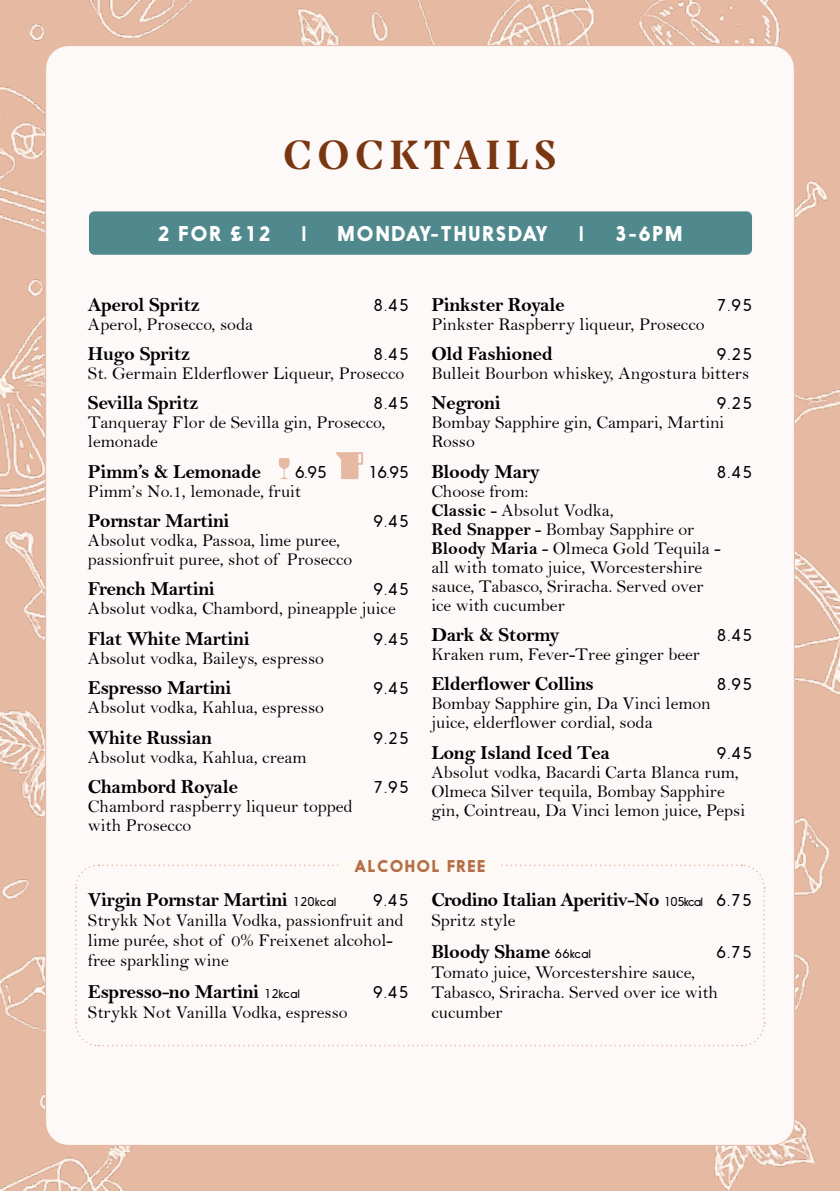
<style>
.page{position:relative;width:840px;height:1191px;background:#fff}
.page>*{position:absolute;margin:0;border:0;box-sizing:border-box;transform-origin:0 0}
.t1{font:44px "Prospectus M Bld";letter-spacing:.12em;color:#7a3611}
.t2{font:20px "Bell MT Bold";letter-spacing:-.02em;color:#000}
.t3{font:20px "Nanami Bld";letter-spacing:.08em;color:#fff}
.t4{font:18px/19px "Bell";color:#000}
.t5{font:300 16px "Nanami";letter-spacing:.08em;color:#000}
.t6{font:16px "Nanami Bld";letter-spacing:.08em;color:#b46f48}
.s1{font-family:"Bell MT Bold"}
.s2{font-family:"Nanami";font-weight:300;font-size:12px}
.s3{font-family:"Nanami";font-weight:300;font-size:16px}
</style>
<div class="page">
<img style="left:0;top:0;width:839px;height:1191px">
<div style="left:46px;top:46px;width:747px;height:1099px;background:#fdf9f8;border-radius:23px"></div>
<div style="left:89px;top:211px;width:662px;height:44px;background:#50898d;border-radius:5px"></div>
<svg style="left:75px;top:864px;width:690px;height:183px"></svg>
<div style="left:339px;top:859px;width:160px;height:12px;background:#fdf9f3"></div>
<svg style="left:278px;top:458px;width:11px;height:21px"></svg>
<svg style="left:336px;top:452px;width:27px;height:27px"></svg>
<h1 class="t1" style="left:283px;top:121px;width:275px">COCKTAILS</h1>
<p class="t3" style="left:157px;top:221px;width:114px">2 FOR £12</p>
<p class="t3" style="left:301px;top:221px;width:6px">|</p>
<p class="t3" style="left:337px;top:221px;width:212px">MONDAY-THURSDAY</p>
<p class="t3" style="left:578px;top:221px;width:6px">|</p>
<p class="t3" style="left:614px;top:221px;width:69px">3-6PM</p>
<p class="t2" style="left:88px;top:292px;width:113px">Aperol Spritz</p>
<p class="t5" style="left:373px;top:295px;width:37px">8.45</p>
<p class="t4" style="left:88px;top:314px;width:166px">Aperol, Prosecco, soda</p>
<p class="t2" style="left:88px;top:342px;width:104px">Hugo Spritz</p>
<p class="t5" style="left:373px;top:345px;width:37px">8.45</p>
<p class="t4" style="left:88px;top:364px;width:318px">St. Germain Elderflower Liqueur, Prosecco</p>
<p class="t2" style="left:88px;top:391px;width:112px">Sevilla Spritz</p>
<p class="t5" style="left:373px;top:394px;width:37px">8.45</p>
<p class="t4" style="left:88px;top:413px;width:299px">Tanqueray Flor de Sevilla gin, Prosecco, lemonade</p>
<p class="t2" style="left:88px;top:459px;width:174px">Pimm’s &amp; Lemonade</p>
<p class="t5" style="left:295px;top:462px;width:33px">6.95</p>
<p class="t5" style="left:367px;top:462px;width:42px">16.95</p>
<p class="t4" style="left:88px;top:481px;width:214px">Pimm’s No.1, lemonade, fruit</p>
<p class="t2" style="left:88px;top:509px;width:143px">Pornstar Martini</p>
<p class="t5" style="left:373px;top:512px;width:37px">9.45</p>
<p class="t4" style="left:88px;top:531px;width:266px">Absolut vodka, Passoa, lime puree, passionfruit puree, shot of Prosecco</p>
<p class="t2" style="left:88px;top:577px;width:128px">French Martini</p>
<p class="t5" style="left:373px;top:580px;width:37px">9.45</p>
<p class="t4" style="left:88px;top:599px;width:309px">Absolut vodka, Chambord, pineapple juice</p>
<p class="t2" style="left:88px;top:626px;width:163px">Flat White Martini</p>
<p class="t5" style="left:373px;top:629px;width:37px">9.45</p>
<p class="t4" style="left:88px;top:648px;width:237px">Absolut vodka, Baileys, espresso</p>
<p class="t2" style="left:88px;top:676px;width:145px">Espresso Martini</p>
<p class="t5" style="left:373px;top:679px;width:37px">9.45</p>
<p class="t4" style="left:88px;top:698px;width:237px">Absolut vodka, Kahlua, espresso</p>
<p class="t2" style="left:88px;top:725px;width:125px">White Russian</p>
<p class="t5" style="left:373px;top:728px;width:37px">9.25</p>
<p class="t4" style="left:88px;top:747px;width:220px">Absolut vodka, Kahlua, cream</p>
<p class="t2" style="left:88px;top:774px;width:151px">Chambord Royale</p>
<p class="t5" style="left:373px;top:777px;width:37px">7.95</p>
<p class="t4" style="left:88px;top:796px;width:266px">Chambord raspberry liqueur topped with Prosecco</p>
<p class="t2" style="left:431px;top:292px;width:135px">Pinkster Royale</p>
<p class="t5" style="left:716px;top:295px;width:37px">7.95</p>
<p class="t4" style="left:431px;top:314px;width:275px">Pinkster Raspberry liqueur, Prosecco</p>
<p class="t2" style="left:431px;top:342px;width:123px">Old Fashioned</p>
<p class="t5" style="left:716px;top:345px;width:37px">9.25</p>
<p class="t4" style="left:431px;top:364px;width:319px">Bulleit Bourbon whiskey, Angostura bitters</p>
<p class="t2" style="left:431px;top:391px;width:71px">Negroni</p>
<p class="t5" style="left:716px;top:394px;width:37px">9.25</p>
<p class="t4" style="left:431px;top:413px;width:294px">Bombay Sapphire gin, Campari, Martini<br>Rosso</p>
<p class="t2" style="left:431px;top:459px;width:110px">Bloody Mary</p>
<p class="t5" style="left:716px;top:462px;width:37px">8.45</p>
<p class="t4" style="left:431px;top:481px;width:290px">Choose from:<br><span class="s1">Classic</span> - Absolut Vodka,<br><span class="s1">Red Snapper</span> - Bombay Sapphire or<br><span class="s1">Bloody Maria</span> - Olmeca Gold Tequila - all with tomato juice, Worcestershire sauce, Tabasco, Sriracha. Served over ice with cucumber</p>
<p class="t2" style="left:431px;top:623px;width:129px">Dark &amp; Stormy</p>
<p class="t5" style="left:716px;top:626px;width:37px">8.45</p>
<p class="t4" style="left:431px;top:645px;width:270px">Kraken rum, Fever-Tree ginger beer</p>
<p class="t2" style="left:431px;top:672px;width:164px">Elderflower Collins</p>
<p class="t5" style="left:716px;top:675px;width:37px">8.95</p>
<p class="t4" style="left:431px;top:694px;width:281px">Bombay Sapphire gin, Da Vinci lemon juice, elderflower cordial, soda</p>
<p class="t2" style="left:431px;top:740px;width:180px">Long Island Iced Tea</p>
<p class="t5" style="left:716px;top:743px;width:37px">9.45</p>
<p class="t4" style="left:431px;top:762px;width:315px">Absolut vodka, Bacardi Carta Blanca rum,<br>Olmeca Silver tequila, Bombay Sapphire gin, Cointreau, Da Vinci lemon juice, Pepsi</p>
<p class="t6" style="left:354px;top:856px;width:132px">ALCOHOL FREE</p>
<p class="t2" style="left:88px;top:888px;width:249px">Virgin Pornstar Martini <span class="s2">120kcal</span></p>
<p class="t5" style="left:373px;top:891px;width:37px">9.45</p>
<p class="t4" style="left:88px;top:910px;width:317px;line-height:20px">Strykk Not Vanilla Vodka, passionfruit and lime purée, shot of 0% Freixenet alcohol&shy;free sparkling wine</p>
<p class="t2" style="left:88px;top:979px;width:213px">Espresso-no Martini <span class="s2">12kcal</span></p>
<p class="t5" style="left:373px;top:982px;width:37px">9.45</p>
<p class="t4" style="left:88px;top:1002px;width:261px">Strykk Not Vanilla Vodka, espresso</p>
<p class="t2" style="left:431px;top:888px;width:321px">Crodino Italian Aperitiv-No <span class="s2">105kcal</span> <span class="s3">6.75</span></p>
<p class="t4" style="left:431px;top:911px;width:86px">Spritz style</p>
<p class="t2" style="left:431px;top:939px;width:161px">Bloody Shame <span class="s2">66kcal</span></p>
<p class="t5" style="left:716px;top:942px;width:37px">6.75</p>
<p class="t4" style="left:431px;top:962px;width:288px;line-height:20px">Tomato juice, Worcestershire sauce,<br>Tabasco, Sriracha. Served over ice with cucumber</p>
</div>
